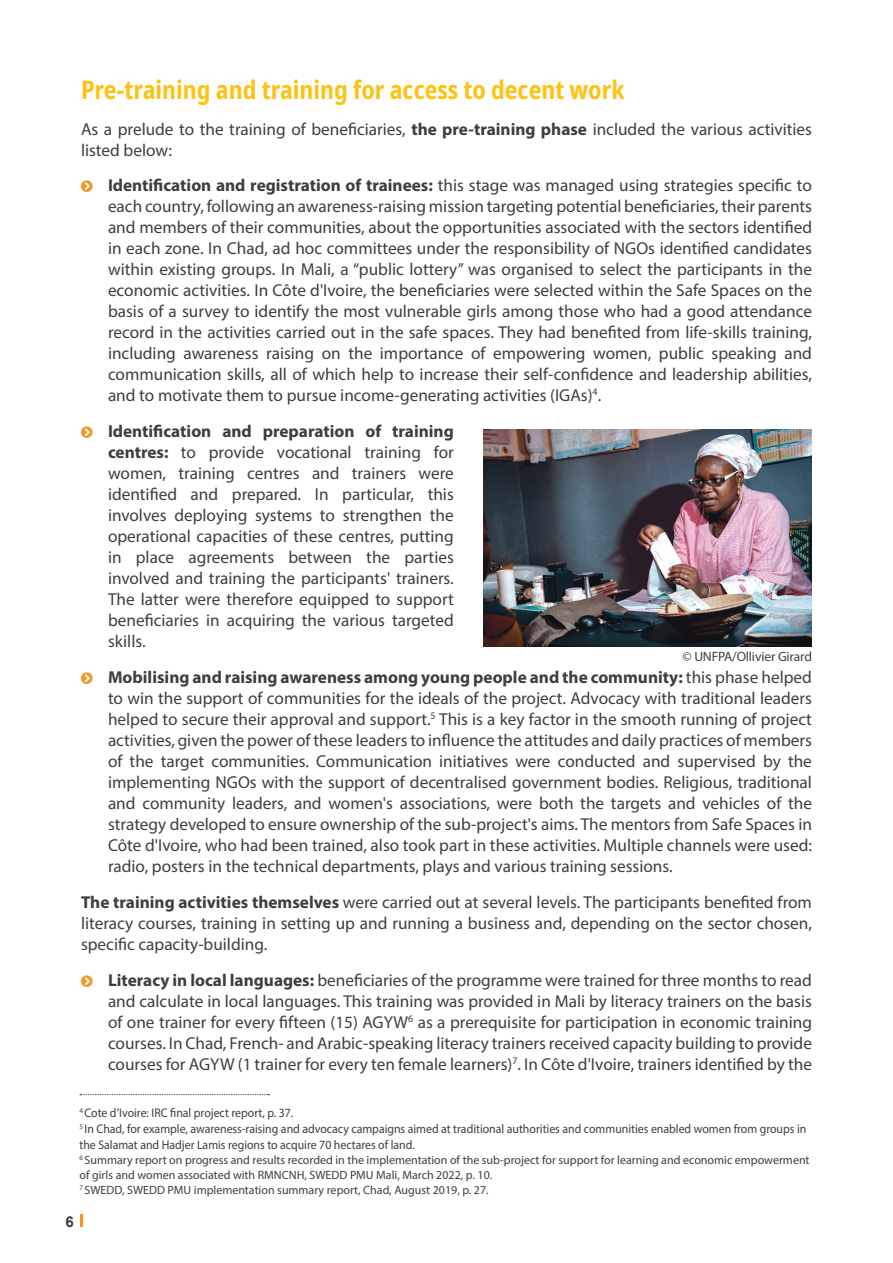
<style>
.page{position:relative;width:893px;height:1263px;background:#fff}
.page>*{position:absolute;margin:0;border:0;box-sizing:border-box;transform-origin:0 0}
.Paragraph_Style_6{font:700 condensed 25.5px "Noto Sans";color:#fec210}
.bullet_new{font:17.25px/21px "Myriad Pro";color:#3e3e3f;text-align:justify}
.body-10{font:17.25px/21px "Myriad Pro";color:#3e3e3f}
.t1{font:700 15px "Arial";color:#3e3e3f}
.FOOTNOTE_arial{font:13.5px "Myriad Pro";letter-spacing:-.01em;color:#3e3e3f}
.FOOTNOTE_arial-2{font:12.6px/15.6px "Myriad Pro";color:#3e3e3f;scale:.94 1}
.FOOTNOTE_arial-3{font:12px/15px "Myriad Pro";color:#3e3e3f}
.s1{font-weight:700}
</style>
<div class="page">
<svg style="left:80px;top:1214px;width:2px;height:13px"></svg>
<img style="left:484px;top:429px;width:328px;height:217px">
<svg style="left:80px;top:1094px;width:189px;height:1px"></svg>
<p class="Paragraph_Style_6" style="left:81px;top:72px;width:545px">Pre-training and training for access to decent work</p>
<p class="body-10" style="left:81px;top:119px;width:732px">As a prelude to the training of beneficiaries, <span class="s1">the pre-training phase</span> included the various activities listed below:</p>
<p class="bullet_new" style="left:108px;top:174px;width:705px"><span class="s1">Identification and registration of trainees:</span> this stage was managed using strategies specific to each country, following an awareness-raising mission targeting potential beneficiaries, their parents and members of their communities, about the opportunities associated with the sectors identified in each zone. In Chad, ad hoc committees under the responsibility of NGOs identified candidates within existing groups. In Mali, a “public lottery” was organised to select the participants in the economic activities. In Côte d'Ivoire, the beneficiaries were selected within the Safe Spaces on the basis of a survey to identify the most vulnerable girls among those who had a good attendance record in the activities carried out in the safe spaces. They had benefited from life-skills training, including awareness raising on the importance of empowering women, public speaking and communication skills, all of which help to increase their self-confidence and leadership abilities, and to motivate them to pursue income-generating activities (IGAs)<sup>4</sup>.</p>
<p class="bullet_new" style="left:108px;top:420px;width:347px"><span class="s1">Identification and preparation of training centres:</span> to provide vocational training for women, training centres and trainers were identified and prepared. In particular, this involves deploying systems to strengthen the operational capacities of these centres, putting in place agreements between the parties involved and training the participants' trainers.<br>The latter were therefore equipped to support beneficiaries in acquiring the various targeted skills.</p>
<p class="bullet_new" style="left:108px;top:666px;width:706px"><span class="s1">Mobilising and raising awareness among young people and the community:</span> this phase helped to win the support of communities for the ideals of the project. Advocacy with traditional leaders helped to secure their approval and support.<sup>5</sup> This is a key factor in the smooth running of project activities, given the power of these leaders to influence the attitudes and daily practices of members of the target communities. Communication initiatives were conducted and supervised by the implementing NGOs with the support of decentralised government bodies. Religious, traditional and community leaders, and women's associations, were both the targets and vehicles of the strategy developed to ensure ownership of the sub-project's aims. The mentors from Safe Spaces in Côte d'Ivoire, who had been trained, also took part in these activities. Multiple channels were used: radio, posters in the technical departments, plays and various training sessions.</p>
<p class="bullet_new" style="left:81px;top:891px;width:732px"><span class="s1">The training activities themselves</span> were carried out at several levels. The participants benefited from literacy courses, training in setting up and running a business and, depending on the sector chosen, specific capacity-building.</p>
<p class="bullet_new" style="left:108px;top:969px;width:705px"><span class="s1">Literacy in local languages:</span> beneficiaries of the programme were trained for three months to read and calculate in local languages. This training was provided in Mali by literacy trainers on the basis of one trainer for every fifteen (15) AGYW<sup>6</sup> as a prerequisite for participation in economic training courses. In Chad, French- and Arabic-speaking literacy trainers received capacity building to provide courses for AGYW (1 trainer for every ten female learners)<sup>7</sup>. In Côte d'Ivoire, trainers identified by the</p>
<p class="FOOTNOTE_arial-2" style="left:80px;top:1105px;width:229px"><sup>4</sup> Cote d’Ivoire: IRC final project report, p. 37.</p>
<p class="FOOTNOTE_arial-2" style="left:80px;top:1121px;width:775px"><sup>5</sup> In Chad, for example, awareness-raising and advocacy campaigns aimed at traditional authorities and communities enabled women from groups in the Salamat and Hadjer Lamis regions to acquire 70 hectares of land.</p>
<p class="FOOTNOTE_arial-3" style="left:80px;top:1152px;width:732px"><sup>6</sup> Summary report on progress and results recorded in the implementation of the sub-project for support for learning and economic empowerment of girls and women associated with RMNCNH, SWEDD PMU Mali, March 2022, p. 10.</p>
<p class="FOOTNOTE_arial-3" style="left:80px;top:1182px;width:411px"><sup>7</sup> SWEDD, SWEDD PMU implementation summary report, Chad, August 2019, p. 27.</p>
<p class="FOOTNOTE_arial" style="left:683px;top:648px;width:131px">© UNFPA/Ollivier Girard</p>
<p class="t1" style="left:66px;top:1211px;width:10px">6</p>
</div>
